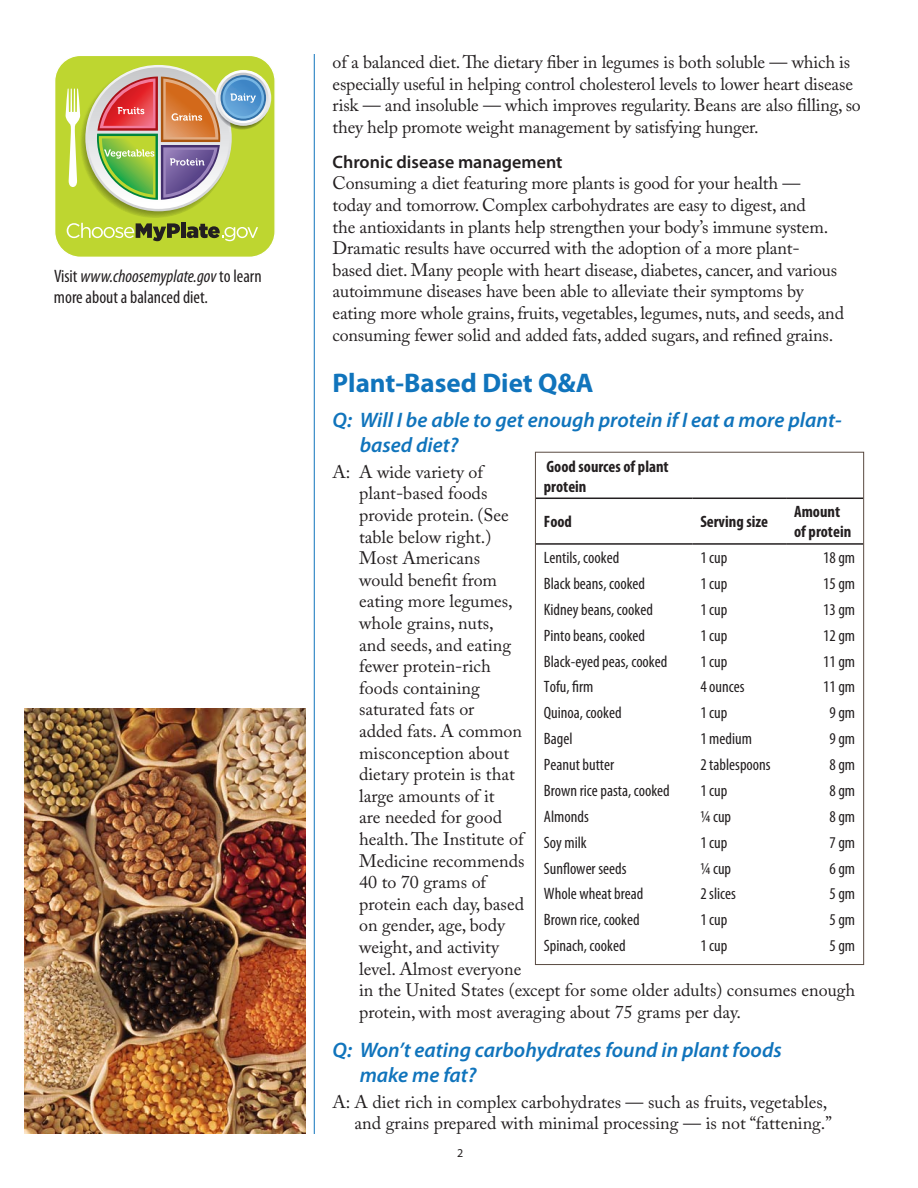
<style>
.page{position:relative;width:918px;height:1188px;background:#fff}
.page>*{position:absolute;margin:0;border:0;box-sizing:border-box;transform-origin:0 0}
.Subhead1{font:700 27px "Myriad Pro";color:#1074bc}
.question_flush_left{font:italic 600 21px/25.2px "Myriad Pro";color:#1074bc}
.truth_body{font:18px/21.6px "Adobe Caslon Pro";letter-spacing:-.01em;color:#231f20}
.sidebar_text{font:condensed 18px/21.6px "Myriad Pro";color:#231f20}
.subhead2{font:600 18px "Myriad Pro";color:#231f20}
.Table_Text{font:condensed 16.5px "Myriad Pro";color:#231f20}
.Table_Text-2{font:700 condensed 16.5px/19.8px "Myriad Pro";color:#231f20}
.Subhead1-2{font:12px "Myriad Pro";color:#231f20}
.s1{font-style:italic}
</style>
<div class="page">
<hr style="left:314px;top:54px;width:1px;height:1080px;background:#1074bc">
<hr style="left:536px;top:498px;width:156px;height:1px;background:#231f20">
<hr style="left:692px;top:498px;width:94px;height:1px;background:#231f20">
<hr style="left:786px;top:498px;width:77px;height:1px;background:#231f20">
<hr style="left:536px;top:543px;width:156px;height:2px;background:#231f20">
<hr style="left:692px;top:543px;width:94px;height:2px;background:#231f20">
<hr style="left:786px;top:543px;width:77px;height:2px;background:#231f20">
<svg style="left:55px;top:56px;width:220px;height:201px;background:#c3d940"></svg>
<svg style="left:215px;top:70px;width:56px;height:56px"></svg>
<svg style="left:218px;top:73px;width:51px;height:50px"></svg>
<svg style="left:221px;top:75px;width:45px;height:46px"></svg>
<div style="left:223px;top:77px;width:41px;height:42px;background:#77b6e4;border-radius:50%"></div>
<svg style="left:225px;top:80px;width:37px;height:36px"></svg>
<svg style="left:66px;top:66px;width:192px;height:175px;background:#b5b168"></svg>
<img style="left:24px;top:708px;width:281px;height:426px">
<p class="sidebar_text" style="left:54px;top:265px;width:209px">Visit <span class="s1">www.choosemyplate.gov</span> to learn more about a balanced diet.</p>
<p class="truth_body" style="left:333px;top:51px;width:530px">of a balanced diet. The dietary fiber in legumes is both soluble — which is especially useful in helping control cholesterol levels to lower heart disease risk — and insoluble — which improves regularity. Beans are also filling, so they help promote weight management by satisfying hunger.</p>
<p class="subhead2" style="left:333px;top:150px;width:231px">Chronic disease management</p>
<p class="truth_body" style="left:333px;top:172px;width:513px">Consuming a diet featuring more plants is good for your health —<br>today and tomorrow. Complex carbohydrates are easy to digest, and<br>the antioxidants in plants help strengthen your body’s immune system.<br>Dramatic results have occurred with the adoption of a more plant-<br>based diet. Many people with heart disease, diabetes, cancer, and various autoimmune diseases have been able to alleviate their symptoms by eating more whole grains, fruits, vegetables, legumes, nuts, and seeds, and consuming fewer solid and added fats, added sugars, and refined grains.</p>
<p class="Subhead1" style="left:333px;top:366px;width:263px">Plant-Based Diet Q&amp;A</p>
<p class="question_flush_left" style="left:360px;top:406px;width:483px;text-indent:-27px">Q: Will I be able to get enough protein if I eat a more plant&shy;based diet?</p>
<p class="truth_body" style="left:359px;top:461px;width:498px;text-indent:-27px">A: A wide variety of<br>plant-based foods<br>provide protein. (See<br>table below right.)<br>Most Americans<br>would benefit from<br>eating more legumes,<br>whole grains, nuts,<br>and seeds, and eating<br>fewer protein-rich<br>foods containing<br>saturated fats or<br>added fats. A common<br>misconception about<br>dietary protein is that<br>large amounts of it<br>are needed for good<br>health. The Institute of<br>Medicine recommends<br>40 to 70 grams of<br>protein each day, based<br>on gender, age, body<br>weight, and activity<br>level. Almost everyone<br>in the United States (except for some older adults) consumes enough protein, with most averaging about 75 grams per day.</p>
<p class="question_flush_left" style="left:360px;top:1036px;width:424px;text-indent:-27px">Q: Won’t eating carbohydrates found in plant foods make me fat?</p>
<p class="truth_body" style="left:333px;top:1091px;width:501px;text-align:right">A: A diet rich in complex carbohydrates — such as fruits, vegetables, and grains prepared with minimal processing — is not “fattening.”</p>
<p class="Table_Text-2" style="left:544px;top:456px;width:126px">Good sources of plant protein</p>
<p class="Table_Text-2" style="left:544px;top:512px;width:30px">Food</p>
<p class="Table_Text-2" style="left:700px;top:512px;width:69px">Serving size</p>
<p class="Table_Text-2" style="left:794px;top:502px;width:59px">Amount of protein</p>
<p class="Table_Text" style="left:544px;top:548px;width:77px">Lentils, cooked</p>
<p class="Table_Text" style="left:700px;top:548px;width:29px">1 cup</p>
<p class="Table_Text" style="left:823px;top:548px;width:34px">18 gm</p>
<p class="Table_Text" style="left:544px;top:574px;width:103px">Black beans, cooked</p>
<p class="Table_Text" style="left:700px;top:574px;width:29px">1 cup</p>
<p class="Table_Text" style="left:823px;top:574px;width:34px">15 gm</p>
<p class="Table_Text" style="left:544px;top:599px;width:111px">Kidney beans, cooked</p>
<p class="Table_Text" style="left:700px;top:599px;width:29px">1 cup</p>
<p class="Table_Text" style="left:823px;top:599px;width:34px">13 gm</p>
<p class="Table_Text" style="left:544px;top:625px;width:103px">Pinto beans, cooked</p>
<p class="Table_Text" style="left:700px;top:625px;width:29px">1 cup</p>
<p class="Table_Text" style="left:823px;top:625px;width:34px">12 gm</p>
<p class="Table_Text" style="left:544px;top:651px;width:125px">Black-eyed peas, cooked</p>
<p class="Table_Text" style="left:700px;top:651px;width:29px">1 cup</p>
<p class="Table_Text" style="left:823px;top:651px;width:34px">11 gm</p>
<p class="Table_Text" style="left:544px;top:677px;width:51px">Tofu, firm</p>
<p class="Table_Text" style="left:700px;top:677px;width:46px">4 ounces</p>
<p class="Table_Text" style="left:823px;top:677px;width:34px">11 gm</p>
<p class="Table_Text" style="left:544px;top:703px;width:79px">Quinoa, cooked</p>
<p class="Table_Text" style="left:700px;top:703px;width:29px">1 cup</p>
<p class="Table_Text" style="left:829px;top:703px;width:27px">9 gm</p>
<p class="Table_Text" style="left:544px;top:729px;width:30px">Bagel</p>
<p class="Table_Text" style="left:700px;top:729px;width:53px">1 medium</p>
<p class="Table_Text" style="left:829px;top:729px;width:27px">9 gm</p>
<p class="Table_Text" style="left:544px;top:755px;width:72px">Peanut butter</p>
<p class="Table_Text" style="left:700px;top:755px;width:72px">2 tablespoons</p>
<p class="Table_Text" style="left:829px;top:755px;width:27px">8 gm</p>
<p class="Table_Text" style="left:544px;top:780px;width:127px">Brown rice pasta, cooked</p>
<p class="Table_Text" style="left:700px;top:780px;width:29px">1 cup</p>
<p class="Table_Text" style="left:829px;top:780px;width:27px">8 gm</p>
<p class="Table_Text" style="left:544px;top:806px;width:46px">Almonds</p>
<p class="Table_Text" style="left:700px;top:806px;width:32px">¼ cup</p>
<p class="Table_Text" style="left:829px;top:806px;width:27px">8 gm</p>
<p class="Table_Text" style="left:544px;top:832px;width:44px">Soy milk</p>
<p class="Table_Text" style="left:700px;top:832px;width:29px">1 cup</p>
<p class="Table_Text" style="left:829px;top:832px;width:27px">7 gm</p>
<p class="Table_Text" style="left:544px;top:858px;width:84px">Sunflower seeds</p>
<p class="Table_Text" style="left:700px;top:858px;width:32px">¼ cup</p>
<p class="Table_Text" style="left:829px;top:858px;width:27px">6 gm</p>
<p class="Table_Text" style="left:544px;top:884px;width:101px">Whole wheat bread</p>
<p class="Table_Text" style="left:700px;top:884px;width:37px">2 slices</p>
<p class="Table_Text" style="left:829px;top:884px;width:27px">5 gm</p>
<p class="Table_Text" style="left:544px;top:910px;width:97px">Brown rice, cooked</p>
<p class="Table_Text" style="left:700px;top:910px;width:29px">1 cup</p>
<p class="Table_Text" style="left:829px;top:910px;width:27px">5 gm</p>
<p class="Table_Text" style="left:544px;top:936px;width:83px">Spinach, cooked</p>
<p class="Table_Text" style="left:700px;top:936px;width:29px">1 cup</p>
<p class="Table_Text" style="left:829px;top:936px;width:27px">5 gm</p>
<p class="Subhead1-2" style="left:457px;top:1146px;width:8px">2</p>
</div>
